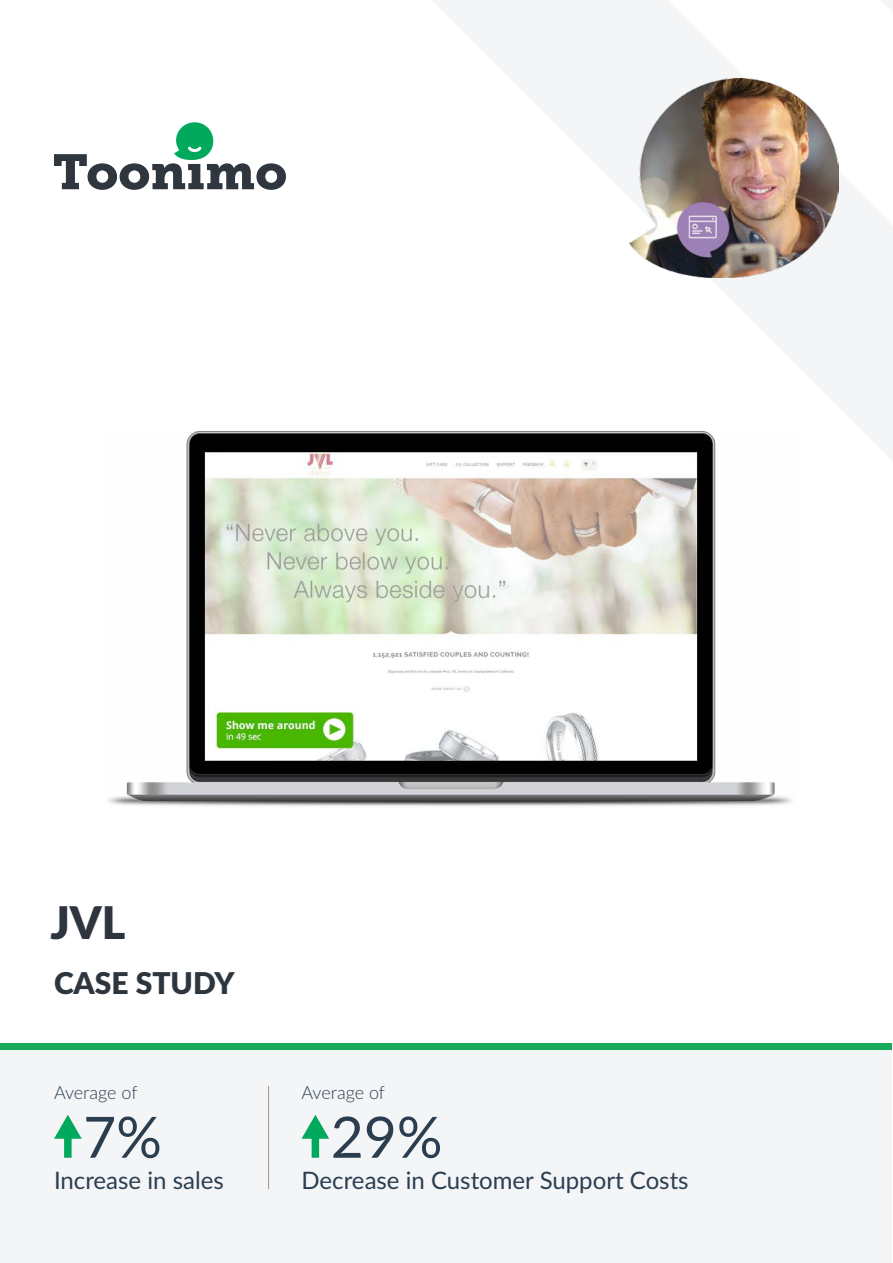
<style>
.page{position:relative;width:893px;height:1263px;background:#fff}
.page>*{position:absolute;margin:0;border:0;box-sizing:border-box;transform-origin:0 0}
.t1{font:57px "Lato";color:#2b3e50}
.t2{font:900 45px "Lato";color:#2e353f}
.t3{font:900 30px "Lato";color:#2d363f}
.t4{font:24px "Lato";color:#2b3e50}
.t5{font:300 18px "Lato";letter-spacing:-.005em;color:#2b3e50}
</style>
<div class="page">
<div style="left:1px;top:1050px;width:891px;height:213px;background:#f4f5f7"></div>
<svg style="left:54px;top:122px;width:232px;height:68px"></svg>
<div style="left:1px;top:1043px;width:891px;height:7px;background:#17aa5a"></div>
<img style="left:109px;top:431px;width:683px;height:375px">
<svg style="left:431px;top:0;width:462px;height:462px"></svg>
<img style="left:630px;top:78px;width:209px;height:200px">
<hr style="left:268px;top:1086px;width:1px;height:103px;background:#9a9897">
<svg style="left:54px;top:1115px;width:28px;height:43px"></svg>
<svg style="left:301px;top:1115px;width:28px;height:43px"></svg>
<p class="t2" style="left:50px;top:889px;width:77px">JVL</p>
<p class="t3" style="left:54px;top:960px;width:182px">CASE STUDY</p>
<p class="t5" style="left:54px;top:1080px;width:85px">Average of</p>
<p class="t1" style="left:83px;top:1096px;width:80px">7%</p>
<p class="t4" style="left:54px;top:1163px;width:171px">Increase in sales</p>
<p class="t5" style="left:302px;top:1080px;width:85px">Average of</p>
<p class="t1" style="left:331px;top:1096px;width:113px">29%</p>
<p class="t4" style="left:302px;top:1163px;width:389px">Decrease in Customer Support Costs</p>
</div>
